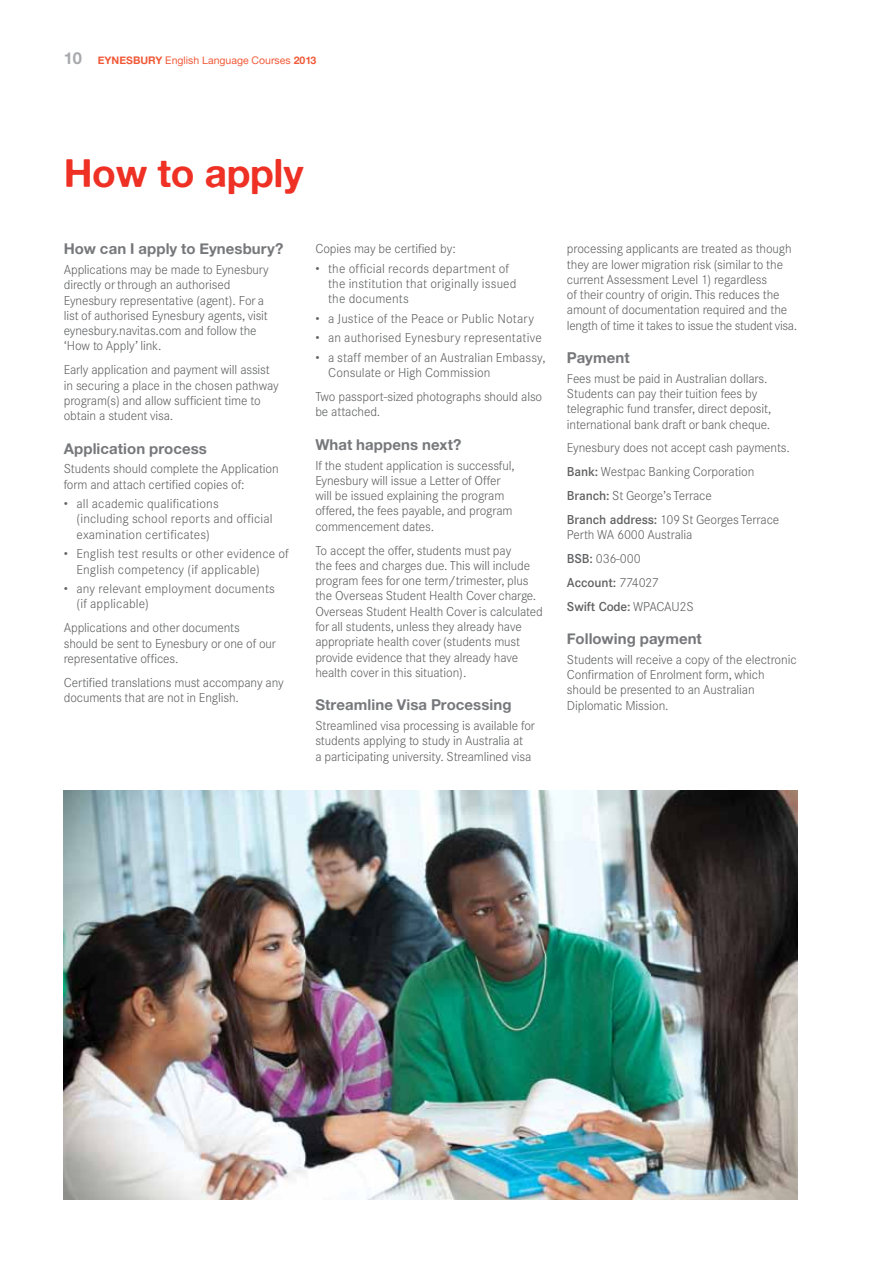
<style>
.page{position:relative;width:893px;height:1263px;background:#fff}
.page>*{position:absolute;margin:0;border:0;box-sizing:border-box;transform-origin:0 0}
.t1{font:39px "Alte Haas Grotesk Bold";letter-spacing:-.01em;color:#ee3124}
.t2{font:15px "Alte Haas Grotesk Bold";letter-spacing:.005em;color:#77787b}
.t3{font:300 12.75px/15.3px "Corporate SBQ";letter-spacing:-.01em;color:#5f6062}
.t4{font:300 12.75px/15.3px "Corporate SBQ";letter-spacing:.01em;color:#5f6062}
.t5{font:10.5px "Alte Haas Grotesk";color:#f15938}
.s1{font-family:"Alte Haas Grotesk Bold";font-size:16.5px;color:#a7a9ac}
.s2{font-family:"Alte Haas Grotesk Bold"}
.s3{font-weight:500}
</style>
<div class="page">
<img style="left:64px;top:791px;width:733px;height:408px">
<p class="t5" style="left:64px;top:54px;width:254px"><span class="s1">10</span> <span class="s2">EYNESBURY</span> English Language Courses <span class="s2">2013</span></p>
<h1 class="t1" style="left:64px;top:149px;width:241px">How to apply</h1>
<p class="t2" style="left:64px;top:240px;width:221px">How can I apply to Eynesbury?</p>
<p class="t3" style="left:64px;top:262px;width:207px">Applications may be made to Eynesbury directly or through an authorised Eynesbury representative (agent). For a list of authorised Eynesbury agents, visit eynesbury.navitas.com and follow the ‘How to Apply’ link.</p>
<p class="t3" style="left:64px;top:362px;width:217px">Early application and payment will assist in securing a place in the chosen pathway program(s) and allow sufficient time to obtain a student visa.</p>
<p class="t2" style="left:64px;top:439px;width:145px">Application process</p>
<p class="t3" style="left:64px;top:461px;width:217px">Students should complete the Application form and attach certified copies of:</p>
<p class="t4" style="left:77px;top:496px;width:198px;text-indent:-13px">• all academic qualifications (including school reports and official examination certificates)</p>
<p class="t4" style="left:77px;top:546px;width:214px;text-indent:-13px">• English test results or other evidence of<br>English competency (if applicable)</p>
<p class="t4" style="left:77px;top:581px;width:200px;text-indent:-13px">• any relevant employment documents (if applicable)</p>
<p class="t3" style="left:64px;top:620px;width:214px">Applications and other documents should be sent to Eynesbury or one of our representative offices.</p>
<p class="t3" style="left:64px;top:675px;width:222px">Certified translations must accompany any documents that are not in English.</p>
<p class="t3" style="left:315px;top:241px;width:142px">Copies may be certified by:</p>
<p class="t4" style="left:328px;top:261px;width:190px;text-indent:-13px">• the official records department of the institution that originally issued the documents</p>
<p class="t4" style="left:315px;top:311px;width:220px">• a Justice of the Peace or Public Notary</p>
<p class="t4" style="left:315px;top:330px;width:228px">• an authorised Eynesbury representative</p>
<p class="t3" style="left:328px;top:350px;width:219px;text-indent:-13px">• a staff member of an Australian Embassy,<br>Consulate or High Commission</p>
<p class="t3" style="left:315px;top:389px;width:228px">Two passport-sized photographs should also be attached.</p>
<p class="t2" style="left:315px;top:435px;width:148px">What happens next?</p>
<p class="t3" style="left:315px;top:457px;width:201px">If the student application is successful, Eynesbury will issue a Letter of Offer will be issued explaining the program offered, the fees payable, and program commencement dates.</p>
<p class="t3" style="left:315px;top:542px;width:229px">To accept the offer, students must pay<br>the fees and charges due. This will include program fees for one term/trimester, plus the Overseas Student Health Cover charge.<br>Overseas Student Health Cover is calculated for all students, unless they already have appropriate health cover (students must provide evidence that they already have health cover in this situation).</p>
<p class="t2" style="left:315px;top:696px;width:198px">Streamline Visa Processing</p>
<p class="t3" style="left:315px;top:718px;width:221px">Streamlined visa processing is available for students applying to study in Australia at<br>a participating university. Streamlined visa</p>
<p class="t3" style="left:567px;top:241px;width:232px">processing applicants are treated as though they are lower migration risk (similar to the current Assessment Level 1) regardless<br>of their country of origin. This reduces the amount of documentation required and the length of time it takes to issue the student visa.</p>
<p class="t2" style="left:567px;top:349px;width:64px">Payment</p>
<p class="t3" style="left:567px;top:371px;width:206px">Fees must be paid in Australian dollars.<br>Students can pay their tuition fees by telegraphic fund transfer, direct deposit, international bank draft or bank cheque.</p>
<p class="t3" style="left:567px;top:436px;width:225px;line-height:23.9px">Eynesbury does not accept cash payments.<br><span class="s3">Bank:</span> Westpac Banking Corporation <span class="s3">Branch:</span> St George’s Terrace<br><span class="s3">Branch address:</span> 109 St Georges Terrace</p>
<p class="t3" style="left:567px;top:523px;width:128px;line-height:23.9px">Perth WA 6000 Australia<br><span class="s3">BSB:</span> 036-000<br><span class="s3">Account:</span> 774027<br><span class="s3">Swift Code:</span> WPACAU2S</p>
<p class="t2" style="left:567px;top:629px;width:136px">Following payment</p>
<p class="t3" style="left:567px;top:652px;width:231px">Students will receive a copy of the electronic Confirmation of Enrolment form, which should be presented to an Australian Diplomatic Mission.</p>
</div>
